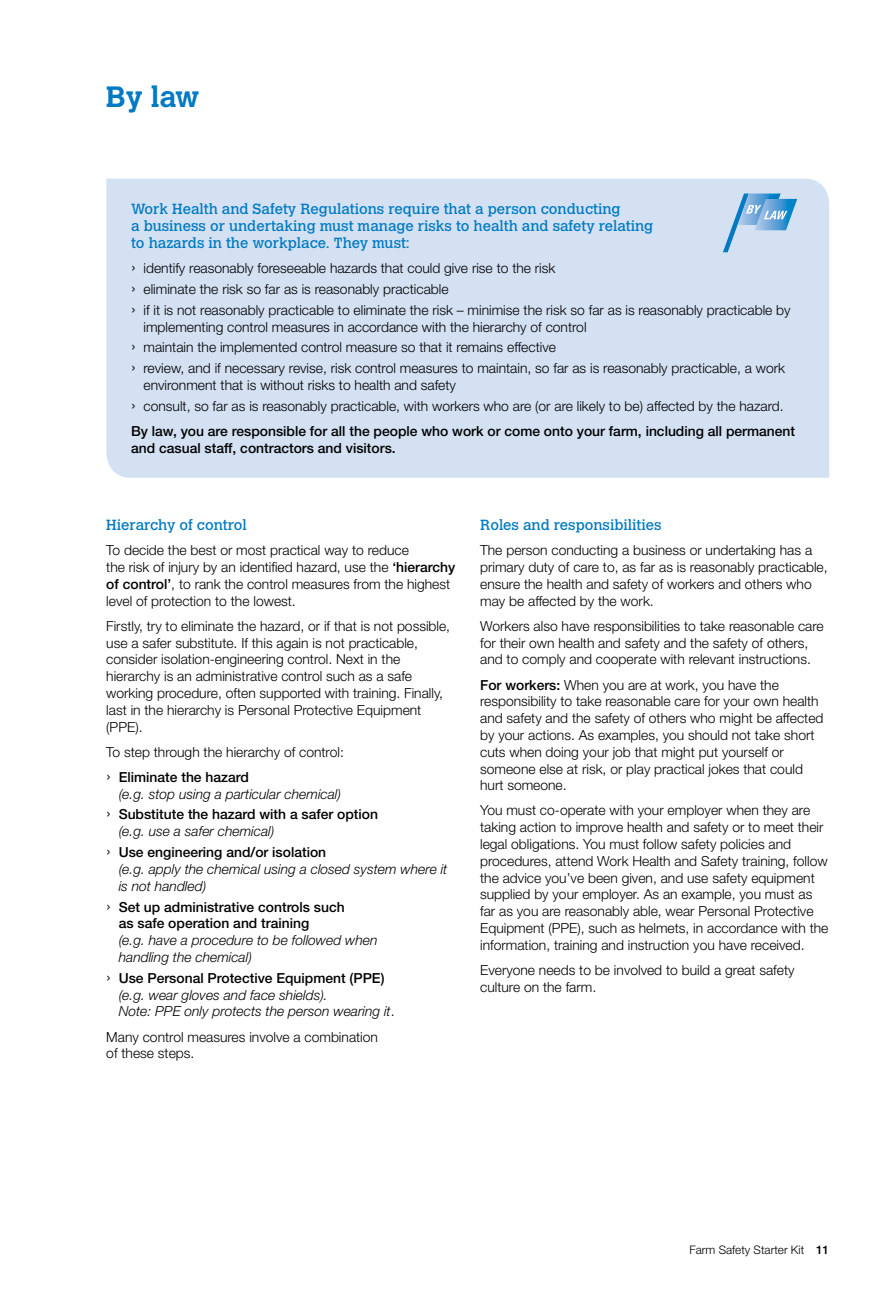
<style>
.page{position:relative;width:893px;height:1297px;background:#fff}
.page>*{position:absolute;margin:0;border:0;box-sizing:border-box;transform-origin:0 0}
.t1{font:700 29.25px "Calvert MT Std";color:#007ac2}
.t2{font:14.55px/16.8px "Calvert MT Std";color:#007ac2}
.t3{font:300 13.8px/16.8px "Helvetica Neue LT Std";color:#000}
.t4{font:500 13.8px/20.9px "Helvetica Neue LT Std";color:#000}
.t5{font:italic 300 13.8px/16.8px "Helvetica Neue LT Std";color:#000}
.t6{font:300 11.85px "Helvetica Neue LT Std";color:#000}
.s1{font-size:17.55px}
.s2{font-weight:500}
.s3{font-weight:300;font-style:italic}
.s4{font-weight:300;font-size:17.55px}
.s5{font-style:normal;font-size:17.55px}
.s6{font-weight:500;font-style:normal}
.s7{font-style:normal}
</style>
<div class="page">
<div style="left:106px;top:179px;width:723px;height:299px;background:#d4e1f3"></div>
<svg style="left:723px;top:194px;width:74px;height:58px;background:#9fc6e6"></svg>
<h1 class="t1" style="left:106px;top:78px;width:95px">By law</h1>
<p class="t2" style="left:131px;top:201px;width:524px">Work Health and Safety Regulations require that a person conducting<br>a business or undertaking must manage risks to health and safety relating to hazards in the workplace. They must:</p>
<p class="t3" style="left:131px;top:257px;width:661px;line-height:20.9px"><span class="s1">›</span> identify reasonably foreseeable hazards that could give rise to the risk<br><span class="s1">›</span> eliminate the risk so far as is reasonably practicable<br><span class="s1">›</span> if it is not reasonably practicable to eliminate the risk – minimise the risk so far as is reasonably practicable by</p>
<p class="t3" style="left:131px;top:316px;width:655px;line-height:20.9px;text-indent:12px">implementing control measures in accordance with the hierarchy of control<br><span class="s1">›</span> maintain the implemented control measure so that it remains effective<br><span class="s1">›</span> review, and if necessary revise, risk control measures to maintain, so far as is reasonably practicable, a work</p>
<p class="t3" style="left:131px;top:375px;width:654px;line-height:20.9px;text-indent:12px">environment that is without risks to health and safety<br><span class="s1">›</span> consult, so far as is reasonably practicable, with workers who are (or are likely to be) affected by the hazard.</p>
<p class="t4" style="left:131px;top:423px;width:665px;line-height:16.8px">By law, you are responsible for all the people who work or come onto your farm, including all permanent and casual staff, contractors and visitors.</p>
<p class="t2" style="left:106px;top:517px;width:142px">Hierarchy of control</p>
<p class="t3" style="left:106px;top:542px;width:350px">To decide the best or most practical way to reduce<br>the risk of injury by an identified hazard, use the <span class="s2">‘hierarchy of control’</span>, to rank the control measures from the highest level of protection to the lowest.</p>
<p class="t3" style="left:106px;top:617px;width:345px">Firstly, try to eliminate the hazard, or if that is not possible, use a safer substitute. If this again is not practicable, consider isolation-engineering control. Next in the hierarchy is an administrative control such as a safe working procedure, often supported with training. Finally, last in the hierarchy is Personal Protective Equipment (PPE).</p>
<p class="t3" style="left:106px;top:739px;width:239px;line-height:25px">To step through the hierarchy of control: <span class="s1">›</span> <span class="s2">Eliminate the hazard</span></p>
<p class="t4" style="left:106px;top:783px;width:273px;text-indent:12px"><span class="s3">(e.g. stop using a particular chemical)<br></span><span class="s4">›</span> Substitute the hazard with a safer option</p>
<p class="t4" style="left:106px;top:821px;width:221px;text-indent:12px"><span class="s3">(e.g. use a safer chemical)<br></span><span class="s4">›</span> Use engineering and/or isolation</p>
<p class="t5" style="left:119px;top:860px;width:330px">(e.g. apply the chemical using a closed system where it is not handled)</p>
<p class="t4" style="left:119px;top:898px;width:227px;line-height:16.8px;text-indent:-12px"><span class="s4">›</span> Set up administrative controls such as safe operation and training</p>
<p class="t5" style="left:119px;top:932px;width:260px">(e.g. have a procedure to be followed when handling the chemical)</p>
<p class="t5" style="left:119px;top:969px;width:277px;text-indent:-12px"><span class="s5">›</span> <span class="s6">Use Personal Protective Equipment (PPE) </span>(e.g. wear gloves and face shields).<br>Note: PPE only protects the person wearing it<span class="s7">.</span></p>
<p class="t3" style="left:106px;top:1028px;width:273px">Many control measures involve a combination of these steps.</p>
<p class="t2" style="left:480px;top:517px;width:183px">Roles and responsibilities</p>
<p class="t3" style="left:480px;top:542px;width:349px">The person conducting a business or undertaking has a primary duty of care to, as far as is reasonably practicable, ensure the health and safety of workers and others who may be affected by the work.</p>
<p class="t3" style="left:480px;top:617px;width:345px">Workers also have responsibilities to take reasonable care for their own health and safety and the safety of others, and to comply and cooperate with relevant instructions.</p>
<p class="t3" style="left:480px;top:676px;width:345px"><span class="s2">For workers:</span> When you are at work, you have the responsibility to take reasonable care for your own health and safety and the safety of others who might be affected by your actions. As examples, you should not take short cuts when doing your job that might put yourself or someone else at risk, or play practical jokes that could hurt someone.</p>
<p class="t3" style="left:480px;top:802px;width:350px">You must co-operate with your employer when they are taking action to improve health and safety or to meet their legal obligations. You must follow safety policies and procedures, attend Work Health and Safety training, follow the advice you’ve been given, and use safety equipment supplied by your employer. As an example, you must as far as you are reasonably able, wear Personal Protective Equipment (PPE), such as helmets, in accordance with the information, training and instruction you have received.</p>
<p class="t3" style="left:480px;top:961px;width:316px">Everyone needs to be involved to build a great safety culture on the farm.</p>
<p class="t6" style="left:689px;top:1242px;width:141px">Farm Safety Starter Kit <span class="s2">11</span></p>
</div>
